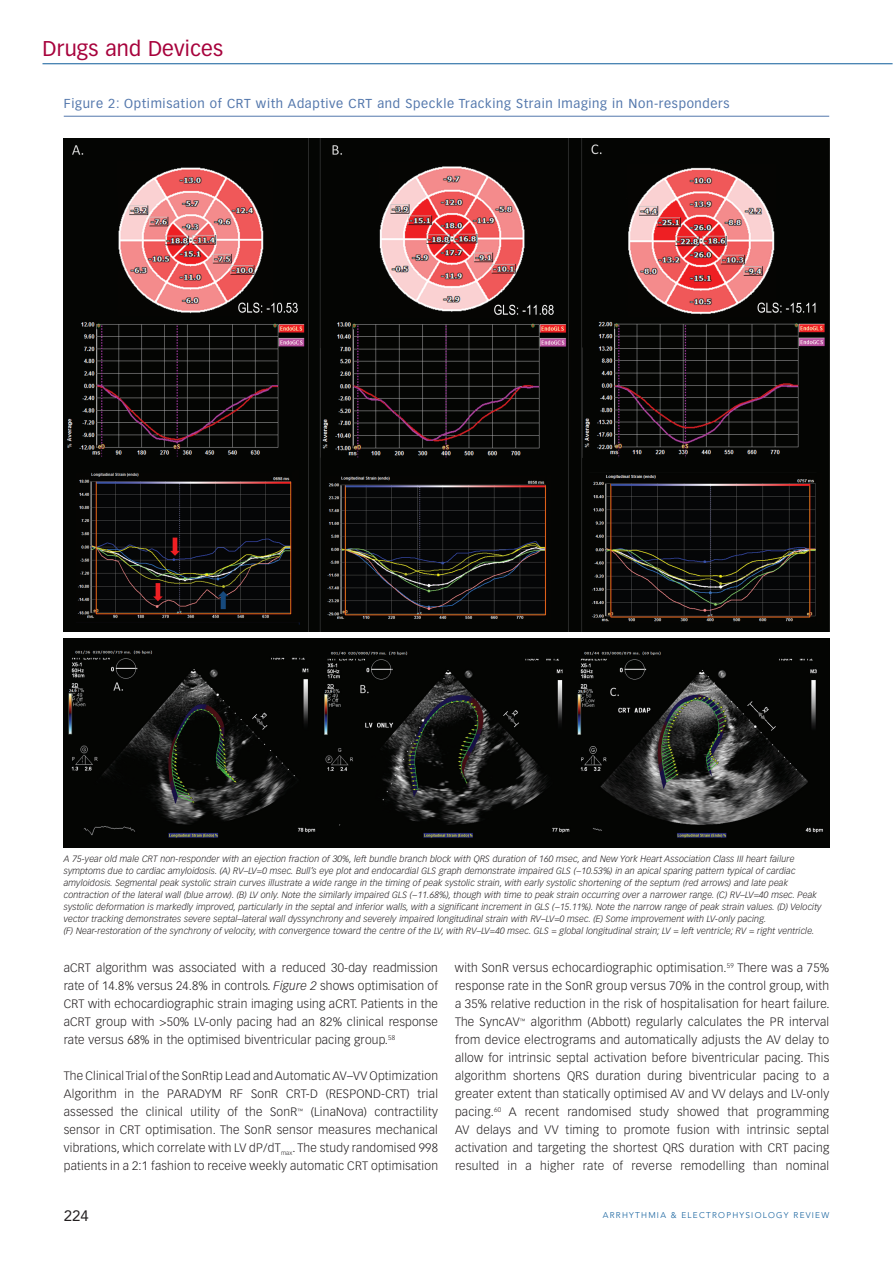
<style>
.page{position:relative;width:893px;height:1263px;background:#fff}
.page>*{position:absolute;margin:0;border:0;box-sizing:border-box;transform-origin:0 0}
.t1{font:21px "Vectora LT Std";letter-spacing:.01em;color:#a7023c}
.t2{font:15px "Avenir LT Std";color:#231f20}
.t3{font:12.75px "Vectora LT Std";letter-spacing:.05em;color:#5377ac}
.t4{font:300 12px/18px "Vectora LT Std";letter-spacing:.02em;color:#231f20;text-align:justify}
.t5{font:italic 300 9px/12px "Vectora LT Std";letter-spacing:.01em;color:#231f20}
.t6{font:300 8.25px "Avenir LT Std";letter-spacing:.15em;color:#0d5c9a}
.s1{font-style:italic}
</style>
<div class="page">
<hr style="left:42px;top:64px;width:850px;height:1px;background:#0d5c9a">
<hr style="left:64px;top:116px;width:765px;height:1px;background:#5377ac">
<img style="left:64px;top:139px;width:765px;height:492px">
<img style="left:64px;top:638px;width:765px;height:209px">
<h1 class="t1" style="left:42px;top:36px;width:182px">Drugs and Devices</h1>
<p class="t3" style="left:64px;top:96px;width:667px">Figure 2: Optimisation of CRT with Adaptive CRT and Speckle Tracking Strain Imaging in Non-responders</p>
<p class="t5" style="left:64px;top:853px;width:759px">A 75-year old male CRT non-responder with an ejection fraction of 30%, left bundle branch block with QRS duration of 160 msec, and New York Heart Association Class III heart failure symptoms due to cardiac amyloidosis. (A) RV–LV=0 msec. Bull’s eye plot and endocardial GLS graph demonstrate impaired GLS (−10.53%) in an apical sparing pattern typical of cardiac amyloidosis. Segmental peak systolic strain curves illustrate a wide range in the timing of peak systolic strain, with early systolic shortening of the septum (red arrows) and late peak contraction of the lateral wall (blue arrow). (B) LV only. Note the similarly impaired GLS (−11.68%), though with time to peak strain occurring over a narrower range. (C) RV–LV=40 msec. Peak systolic deformation is markedly improved, particularly in the septal and inferior walls, with a significant increment in GLS (−15.11%). Note the narrow range of peak strain values. (D) Velocity vector tracking demonstrates severe septal–lateral wall dyssynchrony and severely impaired longitudinal strain with RV–LV=0 msec. (E) Some improvement with LV-only pacing.<br>(F) Near-restoration of the synchrony of velocity, with convergence toward the centre of the LV, with RV–LV=40 msec. GLS = global longitudinal strain; LV = left ventricle; RV = right ventricle.</p>
<p class="t4" style="left:64px;top:959px;width:376px">aCRT algorithm was associated with a reduced 30-day readmission rate of 14.8% versus 24.8% in controls. <span class="s1">Figure 2</span> shows optimisation of CRT with echocardiographic strain imaging using aCRT. Patients in the aCRT group with &gt;50% LV-only pacing had an 82% clinical response rate versus 68% in the optimised biventricular pacing group.<sup>58</sup></p>
<p class="t4" style="left:64px;top:1067px;width:376px">The Clinical Trial of the SonRtip Lead and Automatic AV–VV Optimization Algorithm in the PARADYM RF SonR CRT-D (RESPOND-CRT) trial assessed the clinical utility of the SonR<sup>™</sup> (LinaNova) contractility sensor in CRT optimisation. The SonR sensor measures mechanical vibrations, which correlate with LV dP/dT<sub>max</sub>. The study randomised 998 patients in a 2:1 fashion to receive weekly automatic CRT optimisation</p>
<p class="t4" style="left:455px;top:959px;width:376px">with SonR versus echocardiographic optimisation.<sup>59</sup> There was a 75% response rate in the SonR group versus 70% in the control group, with a 35% relative reduction in the risk of hospitalisation for heart failure.<br>The SyncAV<sup>™</sup> algorithm (Abbott) regularly calculates the PR interval from device electrograms and automatically adjusts the AV delay to allow for intrinsic septal activation before biventricular pacing. This algorithm shortens QRS duration during biventricular pacing to a greater extent than statically optimised AV and VV delays and LV-only pacing.<sup>60</sup> A recent randomised study showed that programming AV delays and VV timing to promote fusion with intrinsic septal activation and targeting the shortest QRS duration with CRT pacing resulted in a higher rate of reverse remodelling than nominal</p>
<p class="t2" style="left:64px;top:1207px;width:27px">224</p>
<p class="t6" style="left:603px;top:1210px;width:228px">ARRHYTHMIA &amp; ELECTROPHYSIOLOGY REVIEW</p>
</div>
